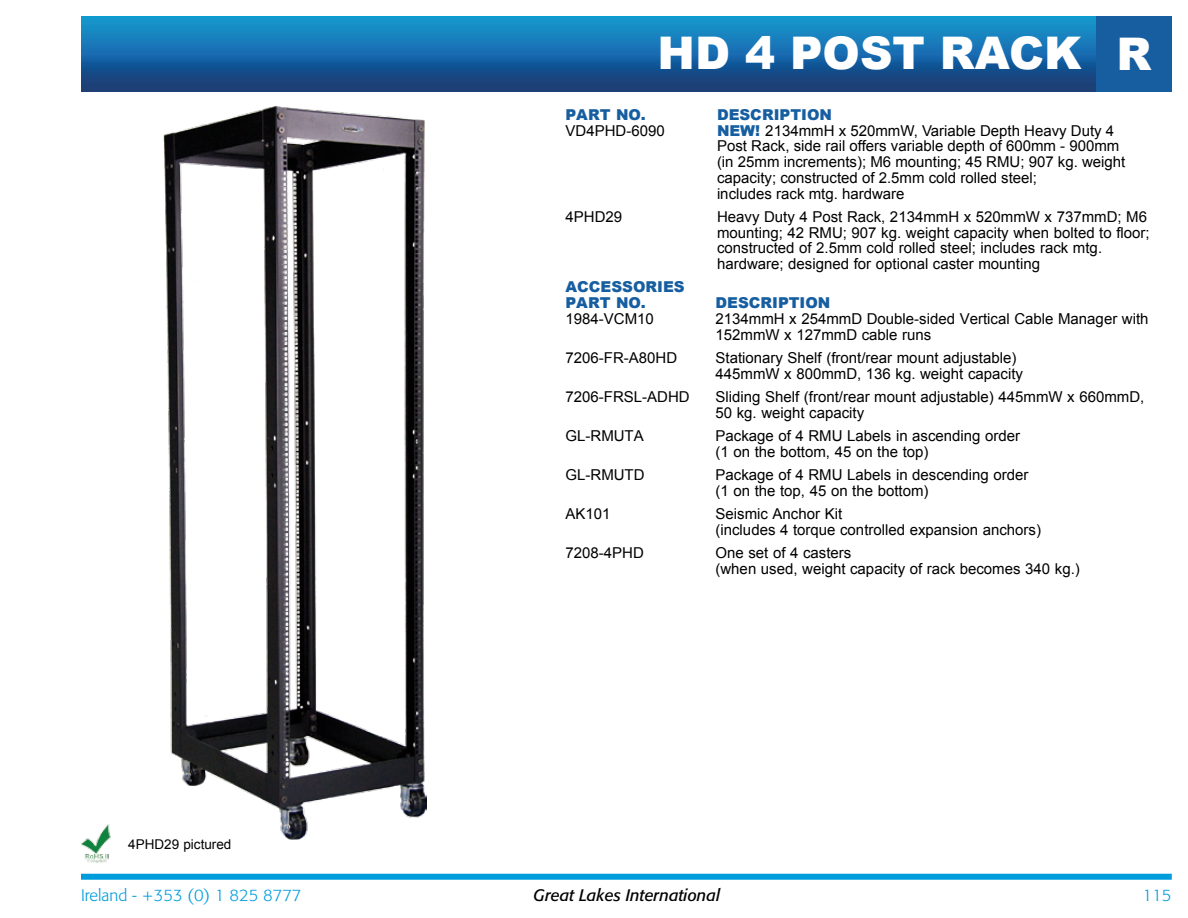
<style>
.page{position:relative;width:1188px;height:918px;background:#fff}
.page>*{position:absolute;margin:0;border:0;box-sizing:border-box;transform-origin:0 0}
.t1{font:900 45px "Arial";color:#fff}
.t2{font:300 16.5px "Formata";color:#009ddc}
.t3{font:italic 16.5px "Formata";color:#000}
.t4{font:15px/15.8px "Arial";color:#000}
.t5{font:900 15px/15.8px "Arial";color:#175ea1}
.t6{font:13.5px "Arial";color:#000}
.s1{font-weight:900;color:#175ea1}
</style>
<div class="page">
<img style="left:81px;top:16px;width:1015px;height:76px">
<div style="left:1096px;top:16px;width:76px;height:76px;background:#175ea1"></div>
<div style="left:81px;top:874px;width:1091px;height:6px;background:#009ddc"></div>
<img style="left:163px;top:106px;width:264px;height:734px">
<img style="left:81px;top:824px;width:30px;height:39px">
<h1 class="t1" style="left:658px;top:20px;width:426px">HD 4 POST RACK</h1>
<h1 class="t1" style="left:1116px;top:21px;width:37px">R</h1>
<p class="t5" style="left:566px;top:106px;width:82px">PART NO.</p>
<p class="t5" style="left:717px;top:106px;width:116px">DESCRIPTION</p>
<p class="t4" style="left:566px;top:123px;width:101px">VD4PHD-6090</p>
<p class="t4" style="left:717px;top:123px;width:410px"><span class="s1">NEW!</span> 2134mmH x 520mmW, Variable Depth Heavy Duty 4<br>Post Rack, side rail offers variable depth of 600mm - 900mm (in 25mm increments); M6 mounting; 45 RMU; 907 kg. weight capacity; constructed of 2.5mm cold rolled steel;<br>includes rack mtg. hardware</p>
<p class="t4" style="left:566px;top:209px;width:58px">4PHD29</p>
<p class="t4" style="left:717px;top:209px;width:434px">Heavy Duty 4 Post Rack, 2134mmH x 520mmW x 737mmD; M6 mounting; 42 RMU; 907 kg. weight capacity when bolted to floor; constructed of 2.5mm cold rolled steel; includes rack mtg. hardware; designed for optional caster mounting</p>
<p class="t5" style="left:566px;top:279px;width:121px">ACCESSORIES<br>PART NO.</p>
<p class="t5" style="left:716px;top:294px;width:116px">DESCRIPTION</p>
<p class="t6" style="left:128px;top:835px;width:105px">4PHD29 pictured</p>
<p class="t4" style="left:566px;top:311px;width:90px">1984-VCM10</p>
<p class="t4" style="left:716px;top:311px;width:435px">2134mmH x 254mmD Double-sided Vertical Cable Manager with<br>152mmW x 127mmD cable runs</p>
<p class="t4" style="left:566px;top:350px;width:113px">7206-FR-A80HD</p>
<p class="t4" style="left:716px;top:350px;width:309px">Stationary Shelf (front/rear mount adjustable)<br>445mmW x 800mmD, 136 kg. weight capacity</p>
<p class="t4" style="left:566px;top:389px;width:126px">7206-FRSL-ADHD</p>
<p class="t4" style="left:716px;top:389px;width:430px">Sliding Shelf (front/rear mount adjustable) 445mmW x 660mmD,<br>50 kg. weight capacity</p>
<p class="t4" style="left:566px;top:428px;width:80px">GL-RMUTA</p>
<p class="t4" style="left:716px;top:428px;width:306px">Package of 4 RMU Labels in ascending order (1 on the bottom, 45 on the top)</p>
<p class="t4" style="left:566px;top:467px;width:81px">GL-RMUTD</p>
<p class="t4" style="left:716px;top:467px;width:315px">Package of 4 RMU Labels in descending order (1 on the top, 45 on the bottom)</p>
<p class="t4" style="left:566px;top:506px;width:47px">AK101</p>
<p class="t4" style="left:716px;top:506px;width:327px">Seismic Anchor Kit<br>(includes 4 torque controlled expansion anchors)</p>
<p class="t4" style="left:566px;top:545px;width:80px">7208-4PHD</p>
<p class="t4" style="left:716px;top:545px;width:366px">One set of 4 casters<br>(when used, weight capacity of rack becomes 340 kg.)</p>
<p class="t2" style="left:81px;top:886px;width:222px">Ireland - +353 (0) 1 825 8777</p>
<p class="t3" style="left:534px;top:886px;width:188px">Great Lakes International</p>
<p class="t2" style="left:1143px;top:886px;width:30px">115</p>
</div>
